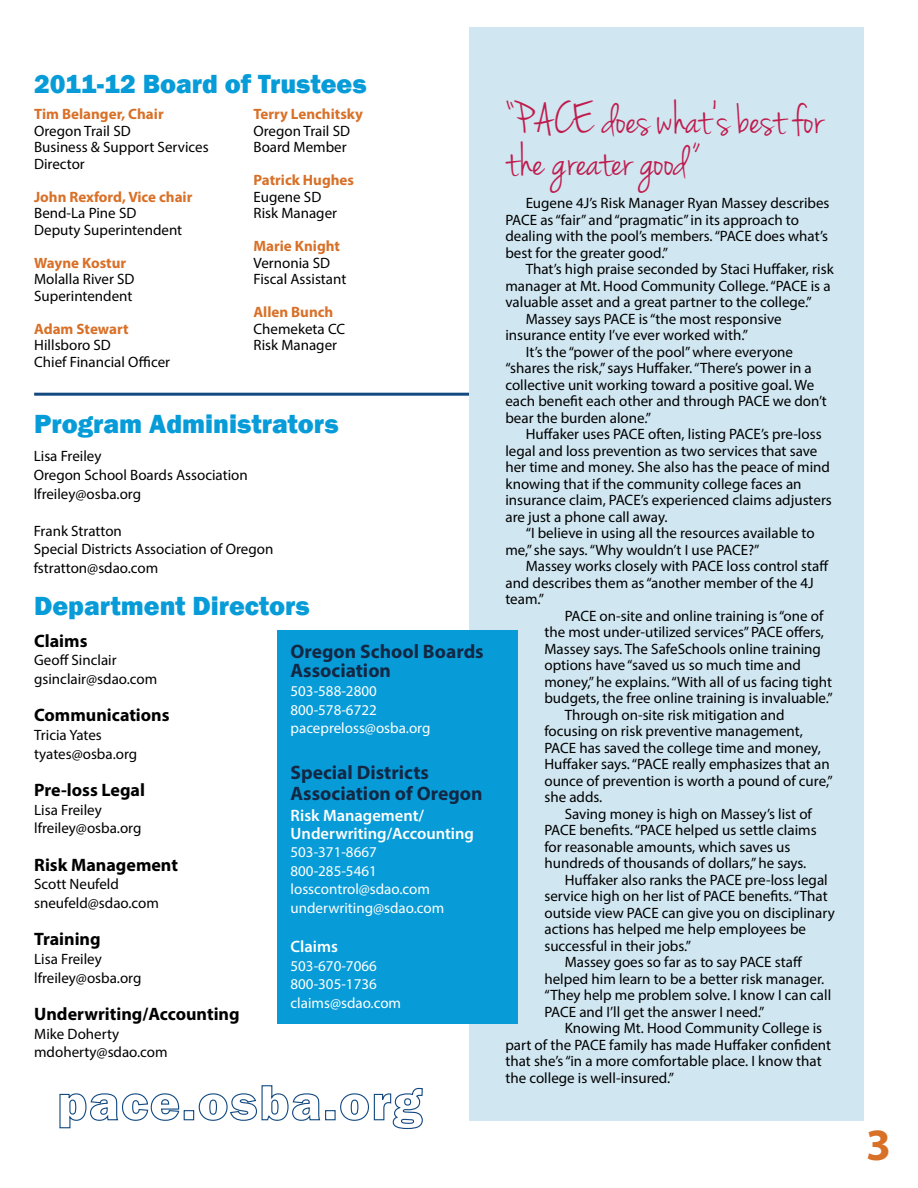
<style>
.page{position:relative;width:918px;height:1188px;background:#fff}
.page>*{position:absolute;margin:0;border:0;box-sizing:border-box;transform-origin:0 0}
.t1{font:46.5px/42px "Jenna Sue";color:#bf1c4d}
.t2{font:700 45px "Myriad Pro";color:#d87028}
.t3{font:800 27px "Franklin Gothic";color:#079cd8}
.t4{font:700 19.5px/19.5px "Myriad Pro";color:#122845}
.t5{font:700 18px "Myriad Pro";color:#000}
.t6{font:600 16.5px/18px "Myriad Pro";color:#fff}
.t7{font:15px/16.5px "Myriad Pro";color:#000}
.t8{font:15px/18.6px "Myriad Pro";color:#fff}
.t9{font:700 15px "Myriad Pro";color:#d87028}
</style>
<div class="page">
<hr style="left:34px;top:393px;width:450px;height:3px;background:#124981">
<div style="left:469px;top:27px;width:395px;height:1093px;background:#d0e6f1"></div>
<div style="left:277px;top:630px;width:240px;height:393px;background:#079cd8"></div>
<svg style="left:59px;top:1085px;width:364px;height:45px"></svg>
<h3 class="t3" style="left:34px;top:66px;width:334px">2011-12 Board of Trustees</h3>
<p class="t9" style="left:34px;top:104px;width:131px">Tim Belanger, Chair</p>
<p class="t7" style="left:34px;top:122px;width:176px">Oregon Trail SD<br>Business &amp; Support Services<br>Director</p>
<p class="t9" style="left:34px;top:187px;width:160px">John Rexford, Vice chair</p>
<p class="t7" style="left:34px;top:205px;width:150px">Bend-La Pine SD<br>Deputy Superintendent</p>
<p class="t9" style="left:34px;top:253px;width:94px">Wayne Kostur</p>
<p class="t7" style="left:34px;top:271px;width:102px">Molalla River SD<br>Superintendent</p>
<p class="t9" style="left:34px;top:319px;width:96px">Adam Stewart</p>
<p class="t7" style="left:34px;top:337px;width:137px">Hillsboro SD<br>Chief Financial Officer</p>
<p class="t9" style="left:254px;top:104px;width:111px">Terry Lenchitsky</p>
<p class="t7" style="left:254px;top:122px;width:98px">Oregon Trail SD<br>Board Member</p>
<p class="t9" style="left:254px;top:170px;width:102px">Patrick Hughes</p>
<p class="t7" style="left:254px;top:188px;width:85px">Eugene SD<br>Risk Manager</p>
<p class="t9" style="left:254px;top:236px;width:88px">Marie Knight</p>
<p class="t7" style="left:254px;top:254px;width:94px">Vernonia SD<br>Fiscal Assistant</p>
<p class="t9" style="left:254px;top:302px;width:81px">Allen Bunch</p>
<p class="t7" style="left:254px;top:320px;width:93px">Chemeketa CC<br>Risk Manager</p>
<h3 class="t3" style="left:34px;top:406px;width:306px">Program Administrators</h3>
<p class="t7" style="left:34px;top:447px;width:216px;line-height:18.6px">Lisa Freiley<br>Oregon School Boards Association lfreiley@osba.org</p>
<p class="t7" style="left:34px;top:521px;width:241px;line-height:18.6px">Frank Stratton<br>Special Districts Association of Oregon fstratton@sdao.com</p>
<h3 class="t3" style="left:34px;top:588px;width:277px">Department Directors</h3>
<p class="t5" style="left:34px;top:629px;width:55px">Claims</p>
<p class="t7" style="left:34px;top:651px;width:125px;line-height:18.6px">Geoff Sinclair gsinclair@sdao.com</p>
<p class="t5" style="left:34px;top:704px;width:137px">Communications</p>
<p class="t7" style="left:34px;top:726px;width:105px;line-height:18.6px">Tricia Yates tyates@osba.org</p>
<p class="t5" style="left:34px;top:778px;width:112px">Pre-loss Legal</p>
<p class="t7" style="left:34px;top:800px;width:109px;line-height:18.6px">Lisa Freiley lfreiley@osba.org</p>
<p class="t5" style="left:34px;top:853px;width:145px">Risk Management</p>
<p class="t7" style="left:34px;top:875px;width:126px;line-height:18.6px">Scott Neufeld sneufeld@sdao.com</p>
<p class="t5" style="left:34px;top:928px;width:68px">Training</p>
<p class="t7" style="left:34px;top:949px;width:109px;line-height:18.6px">Lisa Freiley lfreiley@osba.org</p>
<p class="t5" style="left:34px;top:1002px;width:207px">Underwriting/Accounting</p>
<p class="t7" style="left:34px;top:1024px;width:135px;line-height:18.6px">Mike Doherty mdoherty@sdao.com</p>
<h3 class="t4" style="left:291px;top:641px;width:195px">Oregon School Boards<br>Association</h3>
<p class="t8" style="left:291px;top:681px;width:141px">503-588-2800<br>800-578-6722 pacepreloss@osba.org</p>
<h3 class="t4" style="left:291px;top:762px;width:193px;line-height:21px">Special Districts<br>Association of Oregon</h3>
<p class="t6" style="left:291px;top:806px;width:185px">Risk Management/<br>Underwriting/Accounting</p>
<p class="t8" style="left:291px;top:843px;width:155px">503-371-8667<br>800-285-5461 losscontrol@sdao.com underwriting@sdao.com</p>
<p class="t6" style="left:291px;top:937px;width:49px">Claims</p>
<p class="t8" style="left:291px;top:956px;width:112px">503-670-7066<br>800-305-1736 claims@sdao.com</p>
<h1 class="t1" style="left:505px;top:101px;width:320px">“PACE does what’s best for the greater good”</h1>
<p class="t7" style="left:505px;top:195px;width:326px;text-indent:20px">Eugene 4J’s Risk Manager Ryan Massey describes PACE as “fair” and “pragmatic” in its approach to dealing with the pool’s members. “PACE does what’s best for the greater good.”</p>
<p class="t7" style="left:526px;top:261px;width:310px">That’s high praise seconded by Staci Huffaker, risk</p>
<p class="t7" style="left:505px;top:277px;width:327px">manager at Mt. Hood Community College. “PACE is a</p>
<p class="t7" style="left:505px;top:294px;width:308px">valuable asset and a great partner to the college.”</p>
<p class="t7" style="left:526px;top:310px;width:258px">Massey says PACE is “the most responsive</p>
<p class="t7" style="left:505px;top:327px;width:244px">insurance entity I’ve ever worked with.”</p>
<p class="t7" style="left:526px;top:343px;width:269px">It’s the “power of the pool” where everyone</p>
<p class="t7" style="left:505px;top:360px;width:308px">“shares the risk,” says Huffaker. “There’s power in a</p>
<p class="t7" style="left:505px;top:376px;width:310px">collective unit working toward a positive goal. We</p>
<p class="t7" style="left:505px;top:393px;width:323px">each benefit each other and through PACE we don’t</p>
<p class="t7" style="left:505px;top:409px;width:147px">bear the burden alone.”</p>
<p class="t7" style="left:526px;top:426px;width:297px">Huffaker uses PACE often, listing PACE’s pre-loss</p>
<p class="t7" style="left:505px;top:442px;width:313px">legal and loss prevention as two services that save</p>
<p class="t7" style="left:505px;top:459px;width:326px">her time and money. She also has the peace of mind</p>
<p class="t7" style="left:505px;top:475px;width:298px">knowing that if the community college faces an</p>
<p class="t7" style="left:505px;top:492px;width:328px">insurance claim, PACE’s experienced claims adjusters</p>
<p class="t7" style="left:505px;top:508px;width:164px">are just a phone call away.</p>
<p class="t7" style="left:526px;top:525px;width:290px">“I believe in using all the resources available to</p>
<p class="t7" style="left:505px;top:541px;width:256px">me,” she says. “Why wouldn’t I use PACE?”</p>
<p class="t7" style="left:526px;top:558px;width:305px">Massey works closely with PACE loss control staff</p>
<p class="t7" style="left:505px;top:574px;width:310px">and describes them as “another member of the 4J</p>
<p class="t7" style="left:505px;top:591px;width:40px">team.”</p>
<p class="t7" style="left:565px;top:607px;width:260px">PACE on-site and online training is “one of</p>
<p class="t7" style="left:544px;top:624px;width:281px">the most under-utilized services” PACE offers,</p>
<p class="t7" style="left:544px;top:640px;width:278px">Massey says. The SafeSchools online training</p>
<p class="t7" style="left:544px;top:657px;width:258px">options have “saved us so much time and</p>
<p class="t7" style="left:544px;top:673px;width:289px">money,” he explains. “With all of us facing tight</p>
<p class="t7" style="left:544px;top:690px;width:290px">budgets, the free online training is invaluable.”</p>
<p class="t7" style="left:565px;top:706px;width:221px">Through on-site risk mitigation and</p>
<p class="t7" style="left:544px;top:723px;width:260px">focusing on risk preventive management,</p>
<p class="t7" style="left:544px;top:739px;width:278px">PACE has saved the college time and money,</p>
<p class="t7" style="left:544px;top:756px;width:287px">Huffaker says. “PACE really emphasizes that an</p>
<p class="t7" style="left:544px;top:772px;width:290px">ounce of prevention is worth a pound of cure,”</p>
<p class="t7" style="left:544px;top:789px;width:59px">she adds.</p>
<p class="t7" style="left:565px;top:805px;width:249px">Saving money is high on Massey’s list of</p>
<p class="t7" style="left:544px;top:822px;width:274px">PACE benefits. “PACE helped us settle claims</p>
<p class="t7" style="left:544px;top:838px;width:248px">for reasonable amounts, which saves us</p>
<p class="t7" style="left:544px;top:855px;width:263px">hundreds of thousands of dollars,” he says.</p>
<p class="t7" style="left:565px;top:871px;width:265px">Huffaker also ranks the PACE pre-loss legal</p>
<p class="t7" style="left:544px;top:888px;width:285px">service high on her list of PACE benefits. “That</p>
<p class="t7" style="left:544px;top:904px;width:292px">outside view PACE can give you on disciplinary</p>
<p class="t7" style="left:544px;top:921px;width:263px">actions has helped me help employees be</p>
<p class="t7" style="left:544px;top:937px;width:148px">successful in their jobs.”</p>
<p class="t7" style="left:565px;top:954px;width:239px">Massey goes so far as to say PACE staff</p>
<p class="t7" style="left:544px;top:970px;width:281px">helped him learn to be a better risk manager.</p>
<p class="t7" style="left:544px;top:987px;width:288px">“They help me problem solve. I know I can call</p>
<p class="t7" style="left:544px;top:1003px;width:222px">PACE and I’ll get the answer I need.”</p>
<p class="t7" style="left:565px;top:1020px;width:259px">Knowing Mt. Hood Community College is</p>
<p class="t7" style="left:505px;top:1036px;width:327px">part of the PACE family has made Huffaker confident</p>
<p class="t7" style="left:505px;top:1053px;width:318px">that she’s “in a more comfortable place. I know that</p>
<p class="t7" style="left:505px;top:1069px;width:170px">the college is well-insured.”</p>
<h2 class="t2" style="left:866px;top:1116px;width:26px">3</h2>
</div>
